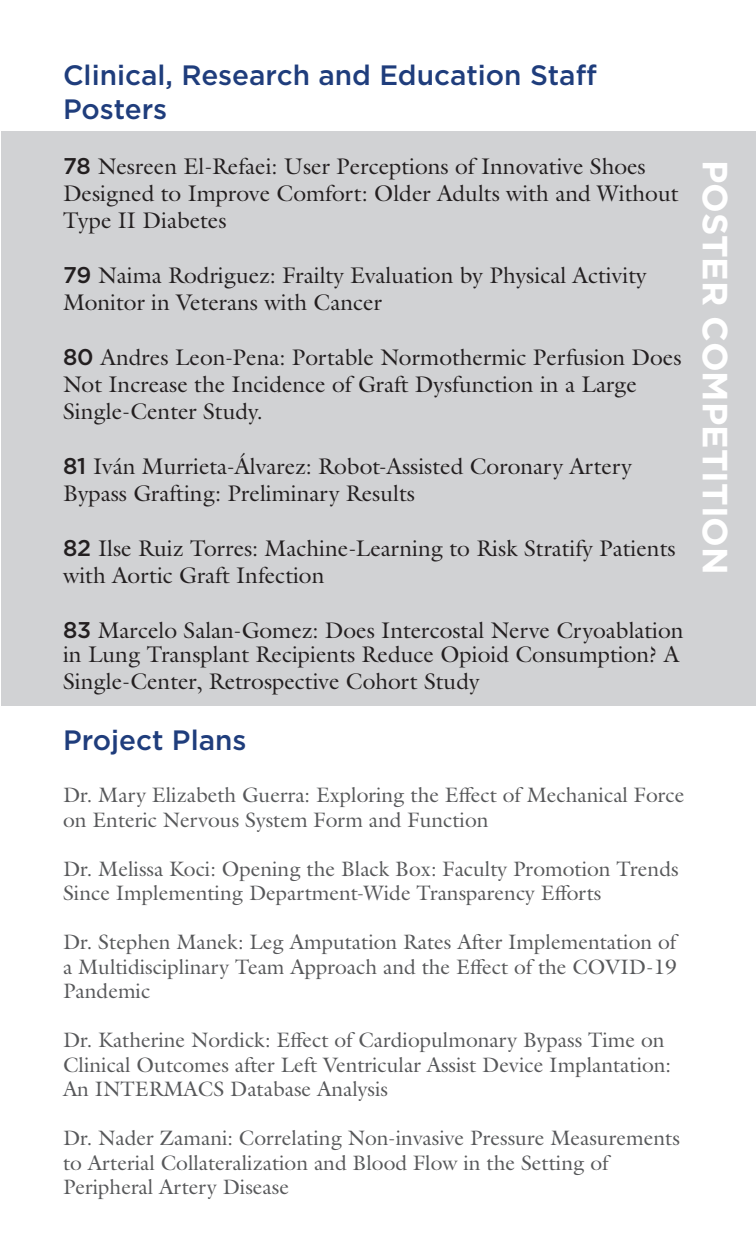
<style>
.page{position:relative;width:756px;height:1260px;background:#fff}
.page>*{position:absolute;margin:0;border:0;box-sizing:border-box;transform-origin:0 0}
.t1{font:700 35px "Gotham";color:#fff}
.t2{font:500 28px/33.6px "Gotham";color:#1f3d7c}
.t3{font:22.75px/27.3px "Galliard Pro";color:#231f20}
.t4{font:21px/24.5px "Galliard Pro";color:#57585a}
.s1{font-family:"Gotham";font-weight:500}
</style>
<div class="page">
<div style="left:2px;top:131px;width:754px;height:575px;background:#d1d2d4"></div>
<p class="t2" style="left:63px;top:58px;width:535px">Clinical, Research and Education Staff<br>Posters</p>
<p class="t3" style="left:63px;top:152px;width:617px"><span class="s1">78</span> Nesreen El-Refaei: User Perceptions of Innovative Shoes<br>Designed to Improve Comfort: Older Adults with and Without<br>Type II Diabetes</p>
<p class="t3" style="left:63px;top:261px;width:585px"><span class="s1">79</span> Naima Rodriguez: Frailty Evaluation by Physical Activity<br>Monitor in Veterans with Cancer</p>
<p class="t3" style="left:63px;top:343px;width:620px"><span class="s1">80</span> Andres Leon-Pena: Portable Normothermic Perfusion Does<br>Not Increase the Incidence of Graft Dysfunction in a Large<br>Single-Center Study.</p>
<p class="t3" style="left:63px;top:452px;width:570px"><span class="s1">81</span> Iván Murrieta-Álvarez: Robot-Assisted Coronary Artery<br>Bypass Grafting: Preliminary Results</p>
<p class="t3" style="left:63px;top:534px;width:614px"><span class="s1">82</span> Ilse Ruiz Torres: Machine-Learning to Risk Stratify Patients with Aortic Graft Infection</p>
<p class="t3" style="left:63px;top:617px;width:622px;line-height:24.5px"><span class="s1">83</span> Marcelo Salan-Gomez: Does Intercostal Nerve Cryoablation in Lung Transplant Recipients Reduce Opioid Consumption? A</p>
<p class="t3" style="left:63px;top:668px;width:418px">Single-Center, Retrospective Cohort Study</p>
<p class="t2" style="left:63px;top:723px;width:185px">Project Plans</p>
<p class="t4" style="left:63px;top:782px;width:623px">Dr. Mary Elizabeth Guerra: Exploring the Effect of Mechanical Force on Enteric Nervous System Form and Function</p>
<p class="t4" style="left:63px;top:856px;width:617px">Dr. Melissa Koci: Opening the Black Box: Faculty Promotion Trends<br>Since Implementing Department-Wide Transparency Efforts</p>
<p class="t4" style="left:63px;top:929px;width:616px;text-align:justify">Dr. Stephen Manek: Leg Amputation Rates After Implementation of a Multidisciplinary Team Approach and the Effect of the COVID-19<br>Pandemic</p>
<p class="t4" style="left:63px;top:1027px;width:610px">Dr. Katherine Nordick: Effect of Cardiopulmonary Bypass Time on<br>Clinical Outcomes after Left Ventricular Assist Device Implantation:<br>An INTERMACS Database Analysis</p>
<p class="t4" style="left:63px;top:1125px;width:618px">Dr. Nader Zamani: Correlating Non-invasive Pressure Measurements to Arterial Collateralization and Blood Flow in the Setting of<br>Peripheral Artery Disease</p>
<p class="t1" style="left:739px;top:160px;width:417px;rotate:90deg">POSTER COMPETITION</p>
</div>
